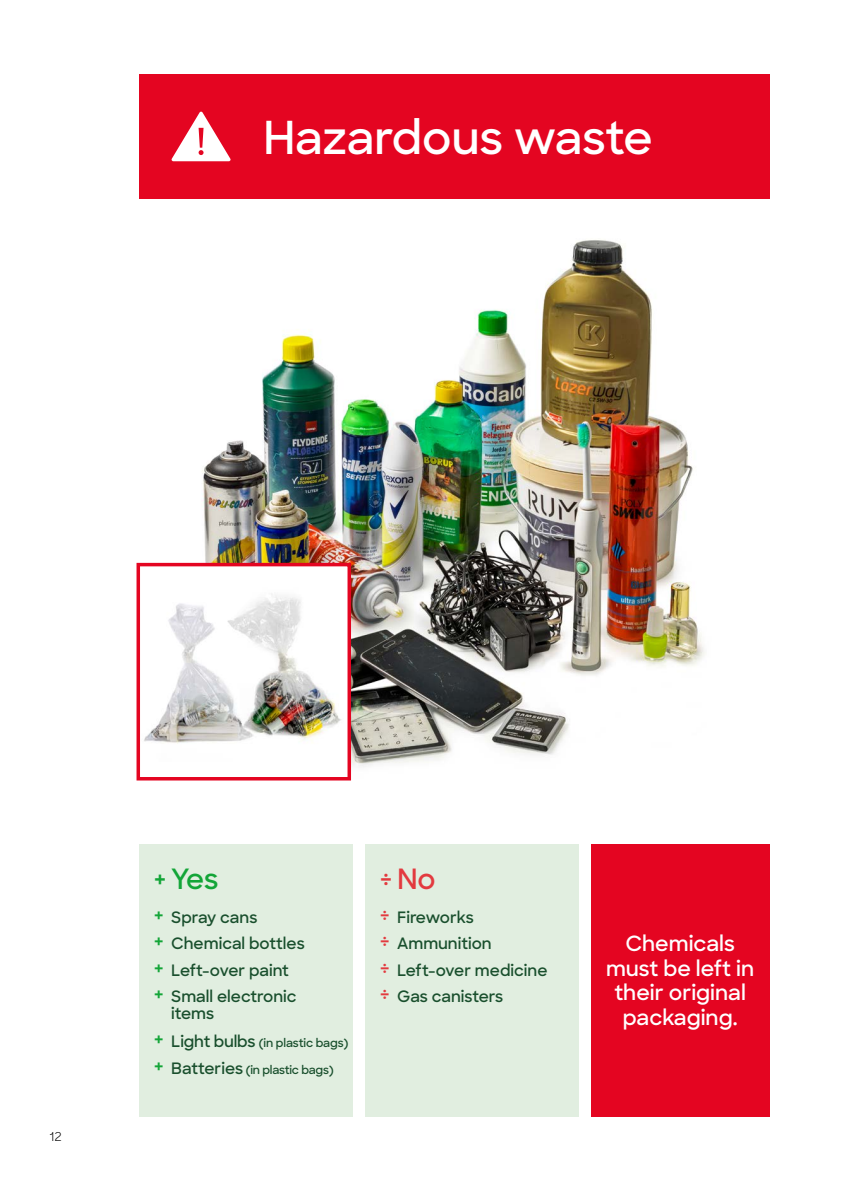
<style>
.page{position:relative;width:844px;height:1191px;background:#fff}
.page>*{position:absolute;margin:0;border:0;box-sizing:border-box;transform-origin:0 0}
.t1{font:600 45.5px "Sharp Sans";letter-spacing:-.005em;color:#fff}
.t2{font:600 28px "Sharp Sans";color:#13a538}
.t3{font:600 28px "Sharp Sans";color:#e33a3f}
.t4{font:600 21px/24.5px "Sharp Sans";color:#fff;text-align:center}
.t5{font:600 15.75px/26.2px "Sharp Sans";color:#194f2d}
.t6{font:12.25px "Sharp Sans";color:#000}
.t7{font:600 11.55px "Sharp Sans";letter-spacing:-.02em;color:#194f2d}
.s1{font-size:26.25px}
.s2{font-size:21px;color:#13a538}
.s3{font-size:15.75px}
.s4{font-size:21px;color:#e33a3f}
</style>
<div class="page">
<div style="left:590px;top:843px;width:179px;height:273px;background:#e40521"></div>
<div style="left:139px;top:74px;width:630px;height:124px;background:#e40521"></div>
<svg style="left:171px;top:112px;width:59px;height:49px"></svg>
<div style="left:139px;top:843px;width:213px;height:273px;background:#e1eee0"></div>
<div style="left:365px;top:843px;width:213px;height:273px;background:#e1eee0"></div>
<img style="left:161px;top:240px;width:544px;height:541px">
<div style="left:138px;top:564px;width:211px;height:214px;background:#fff"></div>
<img style="left:144px;top:593px;width:197px;height:151px">
<div style="left:136px;top:563px;width:215px;height:217px;border:4px solid #e40521"></div>
<h1 class="t1" style="left:263px;top:104px;width:391px">Hazardous waste</h1>
<p class="t6" style="left:50px;top:1127px;width:14px">12</p>
<h2 class="t2" style="left:154px;top:858px;width:66px"><span class="s1">+</span> Yes</h2>
<p class="t5" style="left:154px;top:903px;width:152px"><span class="s2">+</span> Spray cans<br><span class="s2">+</span> Chemical bottles <span class="s2">+</span> Left-over paint<br><span class="s2">+</span> Small electronic</p>
<p class="t5" style="left:171px;top:1000px;width:44px">items</p>
<p class="t7" style="left:154px;top:1034px;width:196px"><span class="s2">+</span> <span class="s3">Light bulbs</span> (in plastic bags)</p>
<p class="t7" style="left:154px;top:1061px;width:181px"><span class="s2">+</span> <span class="s3">Batteries</span> (in plastic bags)</p>
<h2 class="t3" style="left:379px;top:858px;width:57px"><span class="s1">÷</span>No</h2>
<p class="t5" style="left:379px;top:903px;width:169px"><span class="s4">÷</span> Fireworks<br><span class="s4">÷</span> Ammunition<br><span class="s4">÷</span> Left-over medicine <span class="s4">÷</span> Gas canisters</p>
<h3 class="t4" style="left:606px;top:930px;width:150px">Chemicals must be left in their original packaging.</h3>
</div>
